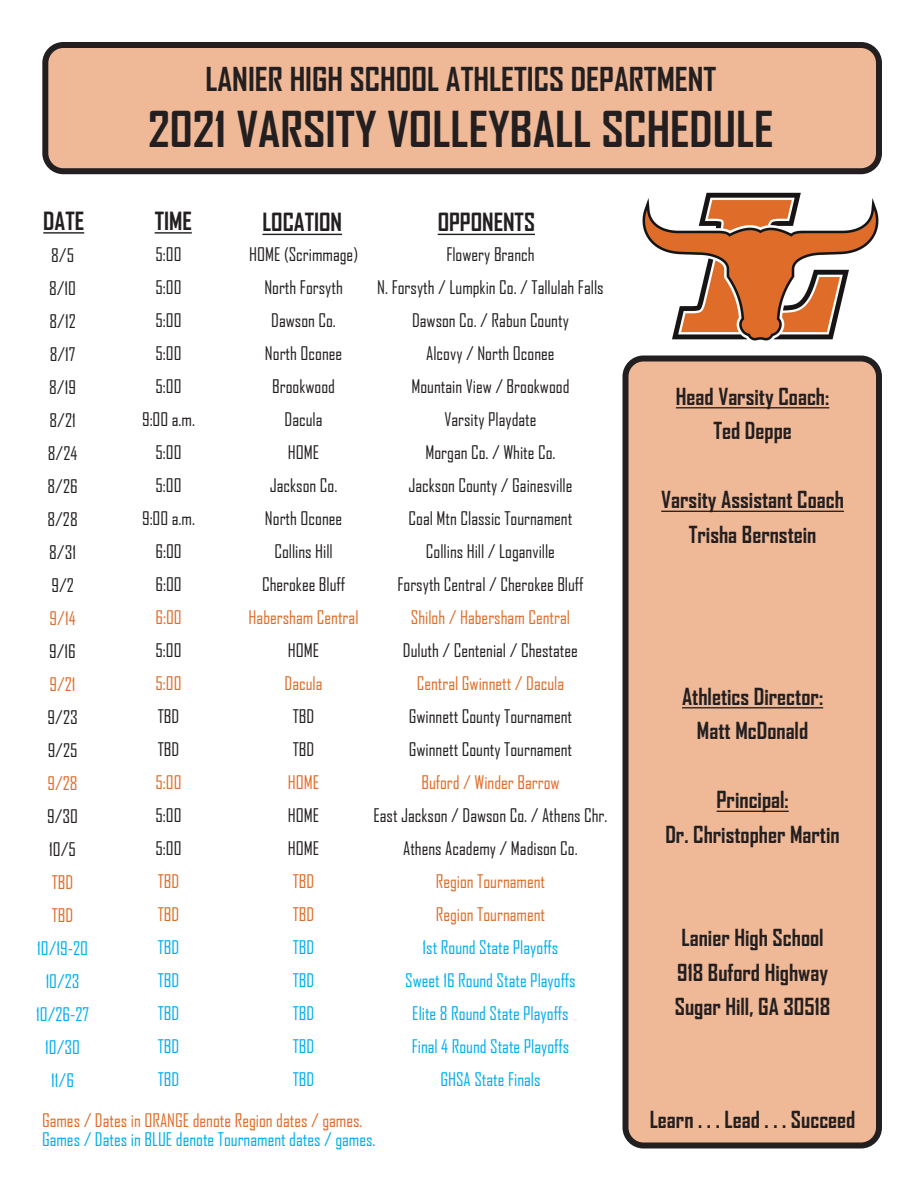
<style>
.page{position:relative;width:918px;height:1188px;background:#fff}
.page>*{position:absolute;margin:0;border:0;box-sizing:border-box;transform-origin:0 0}
.t1{font:700 47.4px "Agency FB";color:#231f20;scale:1.04 1}
.t2{font:700 31.5px "Agency FB";color:#231f20;scale:1.04 1}
.t3{font:700 24px "Agency FB";color:#231f20}
.t4{font:700 22.5px/34.5px "Agency FB";color:#231f20;text-align:center}
.t5{font:18px/33px "Agency FB";color:#231f20}
.t6{font:18px/33px "Agency FB";color:#00aeef;text-align:justify}
.t7{font:18px/33px "Agency FB";color:#df6d29}
</style>
<div class="page">
<div style="left:626px;top:359px;width:253px;height:787px;background:#efb896;border-radius:18px"></div>
<img style="left:642px;top:192px;width:237px;height:149px">
<div style="left:622px;top:356px;width:260px;height:793px;border:6px solid #231f20;border-radius:18px"></div>
<div style="left:45px;top:45px;width:834px;height:126px;background:#efb896;border-radius:18px"></div>
<div style="left:42px;top:42px;width:840px;height:132px;border:6px solid #231f20;border-radius:18px"></div>
<hr style="left:262px;top:234px;width:80px;height:1px;background:#231f20">
<hr style="left:438px;top:234px;width:97px;height:1px;background:#231f20">
<hr style="left:43px;top:232px;width:41px;height:2px;background:#231f20">
<hr style="left:155px;top:232px;width:37px;height:2px;background:#231f20">
<hr style="left:682px;top:707px;width:141px;height:1px;background:#231f20">
<hr style="left:717px;top:811px;width:72px;height:1px;background:#231f20">
<hr style="left:676px;top:407px;width:153px;height:1px;background:#231f20">
<hr style="left:661px;top:511px;width:183px;height:1px;background:#231f20">
<h2 class="t2" style="left:205px;top:59px;width:493px">LANIER HIGH SCHOOL ATHLETICS DEPARTMENT</h2>
<h1 class="t1" style="left:148px;top:100px;width:603px">2021 VARSITY VOLLEYBALL SCHEDULE</h1>
<h3 class="t3" style="left:43px;top:206px;width:42px">DATE</h3>
<h3 class="t3" style="left:155px;top:206px;width:39px">TIME</h3>
<h3 class="t3" style="left:262px;top:207px;width:81px">LOCATION</h3>
<h3 class="t3" style="left:438px;top:207px;width:99px">OPPONENTS</h3>
<p class="t5" style="left:47px;top:239px;width:32px">8/5<br>8/10<br>8/12<br>8/17<br>8/19<br>8/21<br>8/24<br>8/26<br>8/28<br>8/31<br>9/2</p>
<p class="t7" style="left:50px;top:602px;width:27px">9/14</p>
<p class="t5" style="left:49px;top:635px;width:28px">9/16</p>
<p class="t7" style="left:50px;top:668px;width:28px">9/21</p>
<p class="t5" style="left:48px;top:701px;width:32px">9/23<br>9/25</p>
<p class="t7" style="left:48px;top:767px;width:32px">9/28</p>
<p class="t5" style="left:47px;top:800px;width:32px">9/30<br>10/5</p>
<p class="t7" style="left:52px;top:866px;width:23px">TBD<br>TBD</p>
<p class="t6" style="left:36px;top:932px;width:54px;text-align:center">10/19-20<br>10/23<br>10/26-27<br>10/30<br>11/6</p>
<p class="t5" style="left:142px;top:238px;width:54px;text-align:center">5:00<br>5:00<br>5:00<br>5:00<br>5:00<br>9:00 a.m.<br>5:00<br>5:00<br>9:00 a.m.<br>6:00<br>6:00</p>
<p class="t7" style="left:155px;top:601px;width:28px">6:00</p>
<p class="t5" style="left:156px;top:634px;width:28px">5:00</p>
<p class="t7" style="left:156px;top:667px;width:28px">5:00</p>
<p class="t5" style="left:158px;top:700px;width:23px">TBD<br>TBD</p>
<p class="t7" style="left:156px;top:766px;width:28px">5:00</p>
<p class="t5" style="left:156px;top:799px;width:28px">5:00<br>5:00</p>
<p class="t7" style="left:158px;top:865px;width:23px">TBD<br>TBD</p>
<p class="t6" style="left:158px;top:931px;width:23px">TBD TBD TBD TBD TBD</p>
<p class="t5" style="left:249px;top:237px;width:110px;text-align:center">HOME (Scrimmage)<br>North Forsyth<br>Dawson Co.<br>North Oconee<br>Brookwood<br>Dacula<br>HOME<br>Jackson Co.<br>North Oconee<br>Collins Hill<br>Cherokee Bluff</p>
<p class="t7" style="left:249px;top:600px;width:111px">Habersham Central</p>
<p class="t5" style="left:288px;top:633px;width:33px">HOME</p>
<p class="t7" style="left:285px;top:666px;width:39px">Dacula</p>
<p class="t5" style="left:293px;top:699px;width:23px">TBD<br>TBD</p>
<p class="t7" style="left:288px;top:765px;width:33px">HOME</p>
<p class="t5" style="left:288px;top:798px;width:33px">HOME<br>HOME</p>
<p class="t7" style="left:293px;top:864px;width:23px">TBD<br>TBD</p>
<p class="t6" style="left:293px;top:930px;width:23px">TBD TBD TBD TBD TBD</p>
<p class="t5" style="left:377px;top:237px;width:228px;text-align:center">Flowery Branch<br>N. Forsyth / Lumpkin Co. / Tallulah Falls<br>Dawson Co. / Rabun County<br>Alcovy / North Oconee<br>Mountain View / Brookwood<br>Varsity Playdate<br>Morgan Co. / White Co.<br>Jackson County / Gainesville<br>Coal Mtn Classic Tournament<br>Collins Hill / Loganville<br>Forsyth Central / Cherokee Bluff</p>
<p class="t7" style="left:411px;top:600px;width:161px">Shiloh / Habersham Central</p>
<p class="t5" style="left:403px;top:633px;width:177px">Duluth / Centenial / Chestatee</p>
<p class="t7" style="left:417px;top:666px;width:149px">Central Gwinnett / Dacula</p>
<p class="t5" style="left:409px;top:699px;width:165px">Gwinnett County Tournament<br>Gwinnett County Tournament</p>
<p class="t7" style="left:421px;top:765px;width:140px">Buford / Winder Barrow</p>
<p class="t5" style="left:373px;top:798px;width:236px;text-align:center">East Jackson / Dawson Co. / Athens Chr.<br>Athens Academy / Madison Co.</p>
<p class="t7" style="left:436px;top:864px;width:111px">Region Tournament<br>Region Tournament</p>
<p class="t6" style="left:405px;top:930px;width:172px;text-align:center">1st Round State Playoffs<br>Sweet 16 Round State Playoffs<br>Elite 8 Round State Playoffs<br>Final 4 Round State Playoffs<br>GHSA State Finals</p>
<p class="t7" style="left:42px;top:1103px;width:322px">Games / Dates in ORANGE denote Region dates / games.</p>
<p class="t6" style="left:42px;top:1123px;width:335px">Games / Dates in BLUE denote Tournament dates / games.</p>
<p class="t4" style="left:676px;top:379px;width:155px">Head Varsity Coach:<br>Ted Deppe</p>
<p class="t4" style="left:661px;top:482px;width:184px">Varsity Assistant Coach<br>Trisha Bernstein</p>
<p class="t4" style="left:682px;top:679px;width:143px">Athletics Director:<br>Matt McDonald</p>
<p class="t4" style="left:665px;top:782px;width:176px">Principal:<br>Dr. Christopher Martin</p>
<p class="t4" style="left:675px;top:920px;width:157px">Lanier High School<br>918 Buford Highway<br>Sugar Hill, GA 30518</p>
<p class="t4" style="left:650px;top:1102px;width:207px">Learn . . . Lead . . . Succeed</p>
</div>
